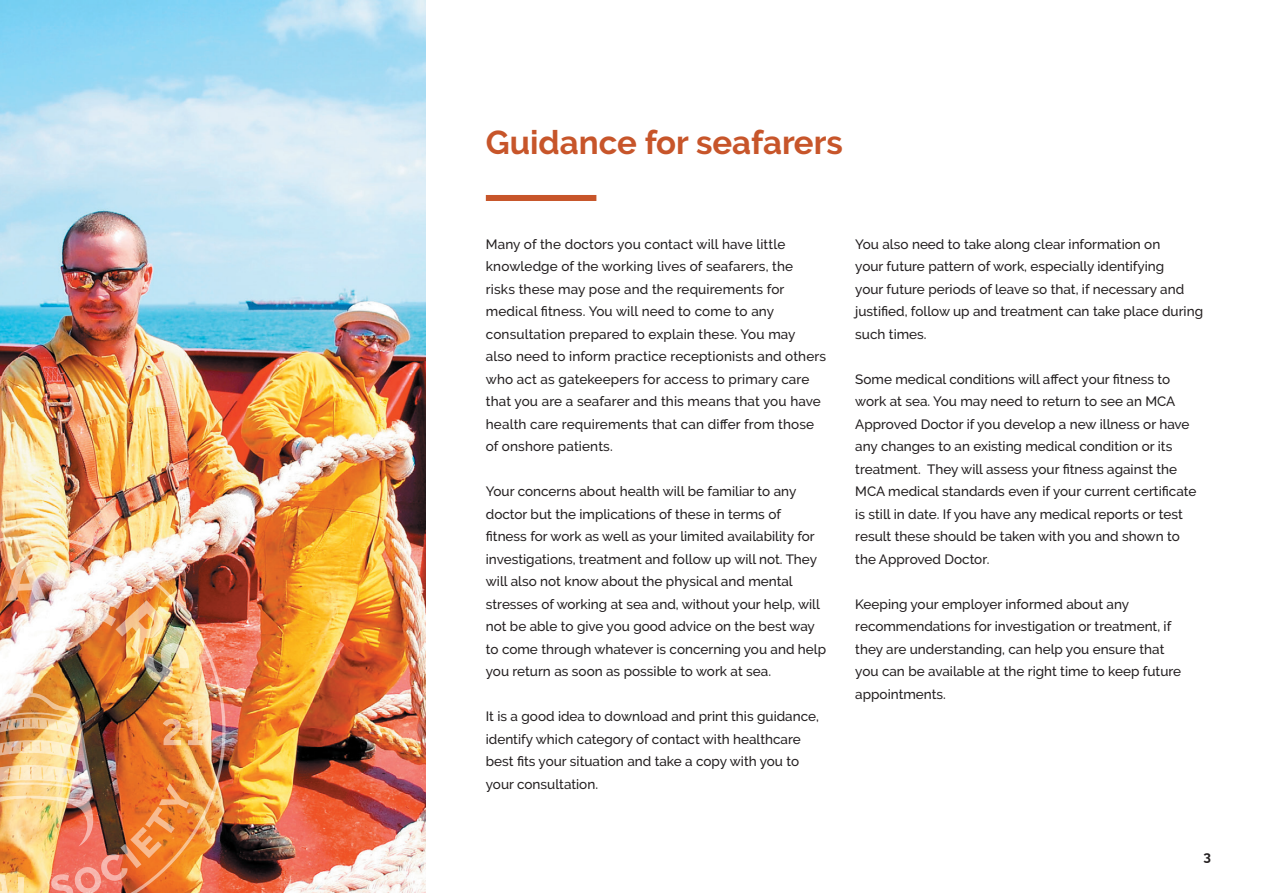
<style>
.page{position:relative;width:1263px;height:893px;background:#fff}
.page>*{position:absolute;margin:0;border:0;box-sizing:border-box;transform-origin:0 0}
.t1{font:700 33px "Raleway";color:#c7552a}
.t2{font:500 13.5px/22.5px "Raleway";color:#231f20}
.t3{font:700 13.5px "Raleway";color:#231f20}
</style>
<div class="page">
<img style="left:0;top:0;width:425px;height:893px">
<div style="left:486px;top:195px;width:110px;height:6px;background:#c7552a"></div>
<img style="left:0;top:536px;width:226px;height:357px">
<img style="left:0;top:557px;width:202px;height:336px">
<h1 class="t1" style="left:486px;top:124px;width:358px">Guidance for seafarers</h1>
<p class="t2" style="left:486px;top:233px;width:342px">Many of the doctors you contact will have little knowledge of the working lives of seafarers, the<br>risks these may pose and the requirements for medical fitness. You will need to come to any consultation prepared to explain these. You may<br>also need to inform practice receptionists and others who act as gatekeepers for access to primary care that you are a seafarer and this means that you have health care requirements that can differ from those of onshore patients.</p>
<p class="t2" style="left:486px;top:480px;width:342px">Your concerns about health will be familiar to any doctor but the implications of these in terms of<br>fitness for work as well as your limited availability for investigations, treatment and follow up will not. They will also not know about the physical and mental stresses of working at sea and, without your help, will not be able to give you good advice on the best way to come through whatever is concerning you and help you return as soon as possible to work at sea.</p>
<p class="t2" style="left:486px;top:705px;width:335px">It is a good idea to download and print this guidance, identify which category of contact with healthcare best fits your situation and take a copy with you to your consultation.</p>
<p class="t2" style="left:855px;top:233px;width:349px">You also need to take along clear information on<br>your future pattern of work, especially identifying<br>your future periods of leave so that, if necessary and justified, follow up and treatment can take place during such times.</p>
<p class="t2" style="left:855px;top:368px;width:343px">Some medical conditions will affect your fitness to work at sea. You may need to return to see an MCA Approved Doctor if you develop a new illness or have any changes to an existing medical condition or its treatment. They will assess your fitness against the MCA medical standards even if your current certificate is still in date. If you have any medical reports or test result these should be taken with you and shown to the Approved Doctor.</p>
<p class="t2" style="left:855px;top:593px;width:327px">Keeping your employer informed about any recommendations for investigation or treatment, if they are understanding, can help you ensure that you can be available at the right time to keep future appointments.</p>
<p class="t3" style="left:1203px;top:849px;width:9px">3</p>
</div>
